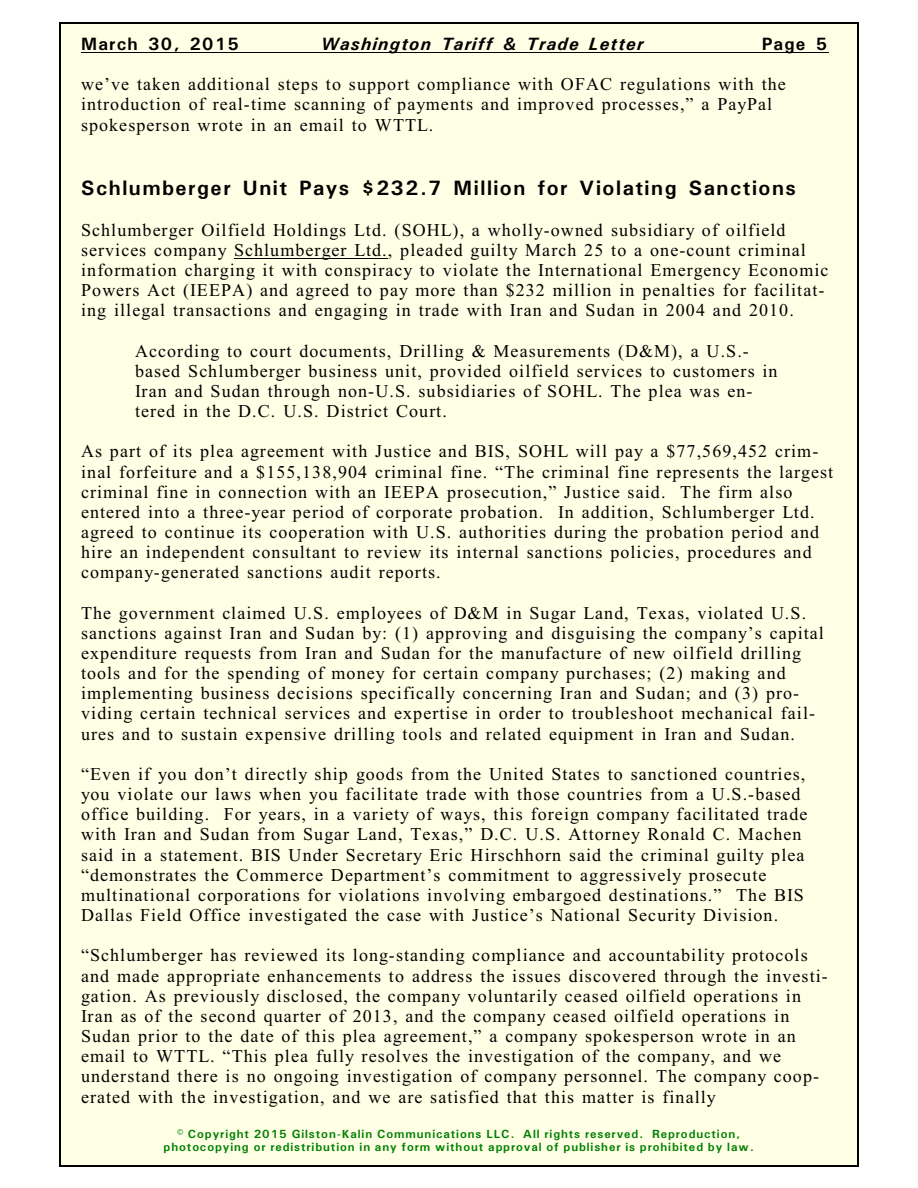
<style>
.page{position:relative;width:918px;height:1188px;background:#fff}
.page>*{position:absolute;margin:0;border:0;box-sizing:border-box;transform-origin:0 0}
.t1{font:700 21px "Univers";letter-spacing:.075em;color:#000}
.t2{font:18px/20.1px "Times New Roman";letter-spacing:.06em;color:#000}
.t3{font:italic 700 18px "Univers";letter-spacing:.065em;color:#000}
.t4{font:700 18px "Univers";letter-spacing:.075em;color:#000}
.t5{font:700 12px/13.6px "Univers";letter-spacing:.075em;color:#008000;text-align:center}
</style>
<div class="page">
<div style="left:59px;top:23px;width:800px;height:1143px;background:#ffffe6"></div>
<hr style="left:59px;top:23px;width:1px;height:1143px;background:#000">
<hr style="left:857px;top:23px;width:2px;height:1143px;background:#000">
<hr style="left:59px;top:23px;width:799px;height:1px;background:#000">
<hr style="left:59px;top:1165px;width:799px;height:1px;background:#000">
<hr style="left:81px;top:52px;width:747px;height:1px;background:#000">
<hr style="left:234px;top:258px;width:154px;height:1px;background:#000">
<p class="t4" style="left:81px;top:38px;width:159px">March 30, 2015</p>
<p class="t3" style="left:321px;top:38px;width:324px">Washington Tariff &amp; Trade Letter</p>
<p class="t4" style="left:762px;top:38px;width:67px">Page 5</p>
<p class="t2" style="left:81px;top:76px;width:706px">we’ve taken additional steps to support compliance with OFAC regulations with the introduction of real-time scanning of payments and improved processes,” a PayPal spokesperson wrote in an email to WTTL.</p>
<p class="t1" style="left:81px;top:180px;width:717px">Schlumberger Unit Pays $232.7 Million for Violating Sanctions</p>
<p class="t2" style="left:81px;top:221px;width:749px">Schlumberger Oilfield Holdings Ltd. (SOHL), a wholly-owned subsidiary of oilfield services company Schlumberger Ltd., pleaded guilty March 25 to a one-count criminal information charging it with conspiracy to violate the International Emergency Economic Powers Act (IEEPA) and agreed to pay more than $232 million in penalties for facilitat&shy;ing illegal transactions and engaging in trade with Iran and Sudan in 2004 and 2010.</p>
<p class="t2" style="left:135px;top:342px;width:644px">According to court documents, Drilling &amp; Measurements (D&amp;M), a U.S.- based Schlumberger business unit, provided oilfield services to customers in Iran and Sudan through non-U.S. subsidiaries of SOHL. The plea was en&shy;tered in the D.C. U.S. District Court.</p>
<p class="t2" style="left:81px;top:443px;width:754px">As part of its plea agreement with Justice and BIS, SOHL will pay a $77,569,452 crim&shy;inal forfeiture and a $155,138,904 criminal fine. “The criminal fine represents the largest criminal fine in connection with an IEEPA prosecution,” Justice said. The firm also entered into a three-year period of corporate probation. In addition, Schlumberger Ltd. agreed to continue its cooperation with U.S. authorities during the probation period and hire an independent consultant to review its internal sanctions policies, procedures and company-generated sanctions audit reports.</p>
<p class="t2" style="left:81px;top:604px;width:745px">The government claimed U.S. employees of D&amp;M in Sugar Land, Texas, violated U.S. sanctions against Iran and Sudan by: (1) approving and disguising the company’s capital expenditure requests from Iran and Sudan for the manufacture of new oilfield drilling tools and for the spending of money for certain company purchases; (2) making and implementing business decisions specifically concerning Iran and Sudan; and (3) pro&shy;viding certain technical services and expertise in order to troubleshoot mechanical fail&shy;ures and to sustain expensive drilling tools and related equipment in Iran and Sudan.</p>
<p class="t2" style="left:81px;top:766px;width:728px">“Even if you don’t directly ship goods from the United States to sanctioned countries, you violate our laws when you facilitate trade with those countries from a U.S.-based office building. For years, in a variety of ways, this foreign company facilitated trade with Iran and Sudan from Sugar Land, Texas,” D.C. U.S. Attorney Ronald C. Machen said in a statement. BIS Under Secretary Eric Hirschhorn said the criminal guilty plea “demonstrates the Commerce Department’s commitment to aggressively prosecute multinational corporations for violations involving embargoed destinations.” The BIS Dallas Field Office investigated the case with Justice’s National Security Division.</p>
<p class="t2" style="left:81px;top:947px;width:748px">“Schlumberger has reviewed its long-standing compliance and accountability protocols and made appropriate enhancements to address the issues discovered through the investi&shy;gation. As previously disclosed, the company voluntarily ceased oilfield operations in Iran as of the second quarter of 2013, and the company ceased oilfield operations in Sudan prior to the date of this plea agreement,” a company spokesperson wrote in an email to WTTL. “This plea fully resolves the investigation of the company, and we understand there is no ongoing investigation of company personnel. The company coop&shy;erated with the investigation, and we are satisfied that this matter is finally</p>
<p class="t5" style="left:164px;top:1128px;width:592px">© Copyright 2015 Gilston-Kalin Communications LLC. All rights reserved. Reproduction, photocopying or redistribution in any form without approval of publisher is prohibited by law.</p>
</div>
